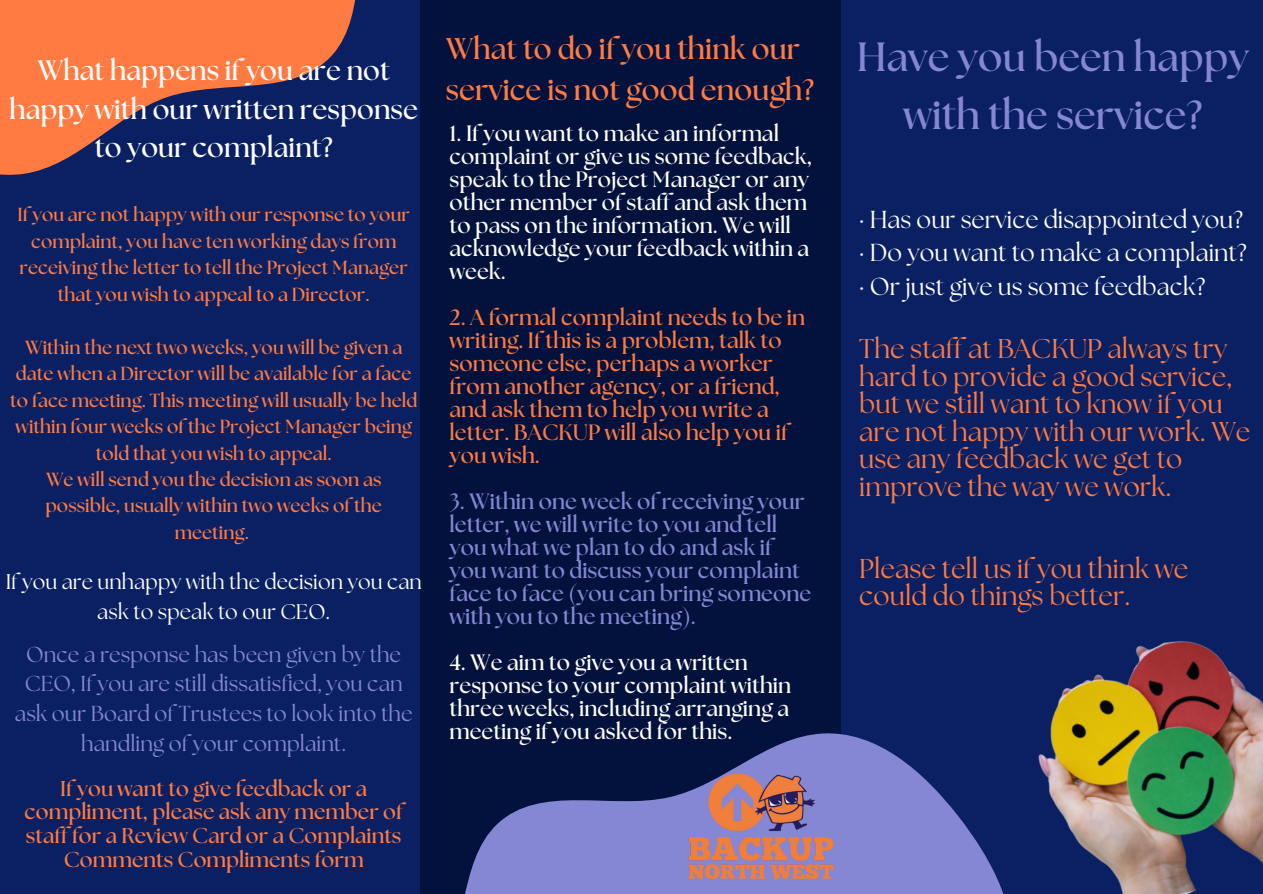
<style>
.page{position:relative;width:1263px;height:894px;background:#fff}
.page>*{position:absolute;margin:0;border:0;box-sizing:border-box;transform-origin:0 0}
.t1{font:700 40.65px/58.1px "The Seasons";color:#8687d4;text-align:center}
.t2{font:700 29.7px/41.5px "The Seasons";color:#ff7b42}
.t3{font:700 28.05px/38.2px "The Seasons";color:#fff;text-align:center}
.t4{font:27px/27.5px "The Seasons";color:#ff7b42}
.t5{font:24.45px "The Seasons";color:#fff}
.t6{font:700 22.2px/23px "The Seasons";color:#fff}
.t7{font:700 22.2px/23px "The Seasons";color:#ff7b42}
.t8{font:700 22.2px/23px "The Seasons";color:#8687d4}
.t9{font:21.6px/29.7px "The Seasons";color:#8687d4;text-align:center}
.t10{font:700 21.45px/23.5px "The Seasons";color:#ff7b42;text-align:center}
.t11{font:21.15px/29.2px "The Seasons";color:#fff;text-align:center}
.t12{font:700 18.9px/26.4px "The Seasons";color:#ff7b42;text-align:center}
</style>
<div class="page">
<div style="left:0;top:0;width:1263px;height:893px;background:#0a2062"></div>
<div style="left:421px;top:0;width:420px;height:893px;background:#03123d"></div>
<svg style="left:465px;top:738px;width:491px;height:155px;fill:#8687d4"></svg>
<svg style="left:0;top:0;width:355px;height:175px;fill:#ff7b42"></svg>
<img style="left:665px;top:733px;width:194px;height:160px">
<img style="left:956px;top:641px;width:307px;height:252px">
<p class="t3" style="left:9px;top:53px;width:410px">What happens if you are not happy with our written response to your complaint?</p>
<p class="t12" style="left:17px;top:202px;width:394px">If you are not happy with our response to your complaint, you have ten working days from receiving the letter to tell the Project Manager that you wish to appeal to a Director.</p>
<p class="t12" style="left:10px;top:335px;width:409px">Within the next two weeks, you will be given a date when a Director will be available for a face to face meeting. This meeting will usually be held within four weeks of the Project Manager being told that you wish to appeal.</p>
<p class="t12" style="left:45px;top:467px;width:338px">We will send you the decision as soon as possible, usually within two weeks of the meeting.</p>
<p class="t11" style="left:6px;top:568px;width:418px">If you are unhappy with the decision you can ask to speak to our CEO.</p>
<p class="t9" style="left:15px;top:640px;width:399px">Once a response has been given by the CEO, If you are still dissatisfied, you can ask our Board of Trustees to look into the handling of your complaint.</p>
<p class="t10" style="left:25px;top:777px;width:380px">If you want to give feedback or a compliment, please ask any member of staff for a Review Card or a Complaints Comments Compliments form</p>
<p class="t2" style="left:446px;top:29px;width:370px">What to do if you think our service is not good enough?</p>
<p class="t6" style="left:449px;top:123px;width:364px">1. If you want to make an informal complaint or give us some feedback, speak to the Project Manager or any other member of staff and ask them to pass on the information. We will acknowledge your feedback within a week.</p>
<p class="t7" style="left:449px;top:306px;width:357px">2. A formal complaint needs to be in writing. If this is a problem, talk to someone else, perhaps a worker from another agency, or a friend, and ask them to help you write a letter. BACKUP will also help you if you wish.</p>
<p class="t8" style="left:449px;top:490px;width:363px">3. Within one week of receiving your letter, we will write to you and tell you what we plan to do and ask if you want to discuss your complaint face to face (you can bring someone with you to the meeting).</p>
<p class="t6" style="left:449px;top:651px;width:343px">4. We aim to give you a written response to your complaint within three weeks, including arranging a meeting if you asked for this.</p>
<p class="t1" style="left:857px;top:30px;width:394px">Have you been happy with the service?</p>
<p class="t5" style="left:859px;top:208px;width:385px">· Has our service disappointed you?</p>
<p class="t5" style="left:859px;top:241px;width:389px">· Do you want to make a complaint?</p>
<p class="t5" style="left:859px;top:275px;width:347px">· Or just give us some feedback?</p>
<p class="t4" style="left:859px;top:336px;width:393px">The staff at BACKUP always try hard to provide a good service, but we still want to know if you are not happy with our work. We use any feedback we get to improve the way we work.</p>
<p class="t4" style="left:859px;top:556px;width:331px">Please tell us if you think we could do things better.</p>
</div>
